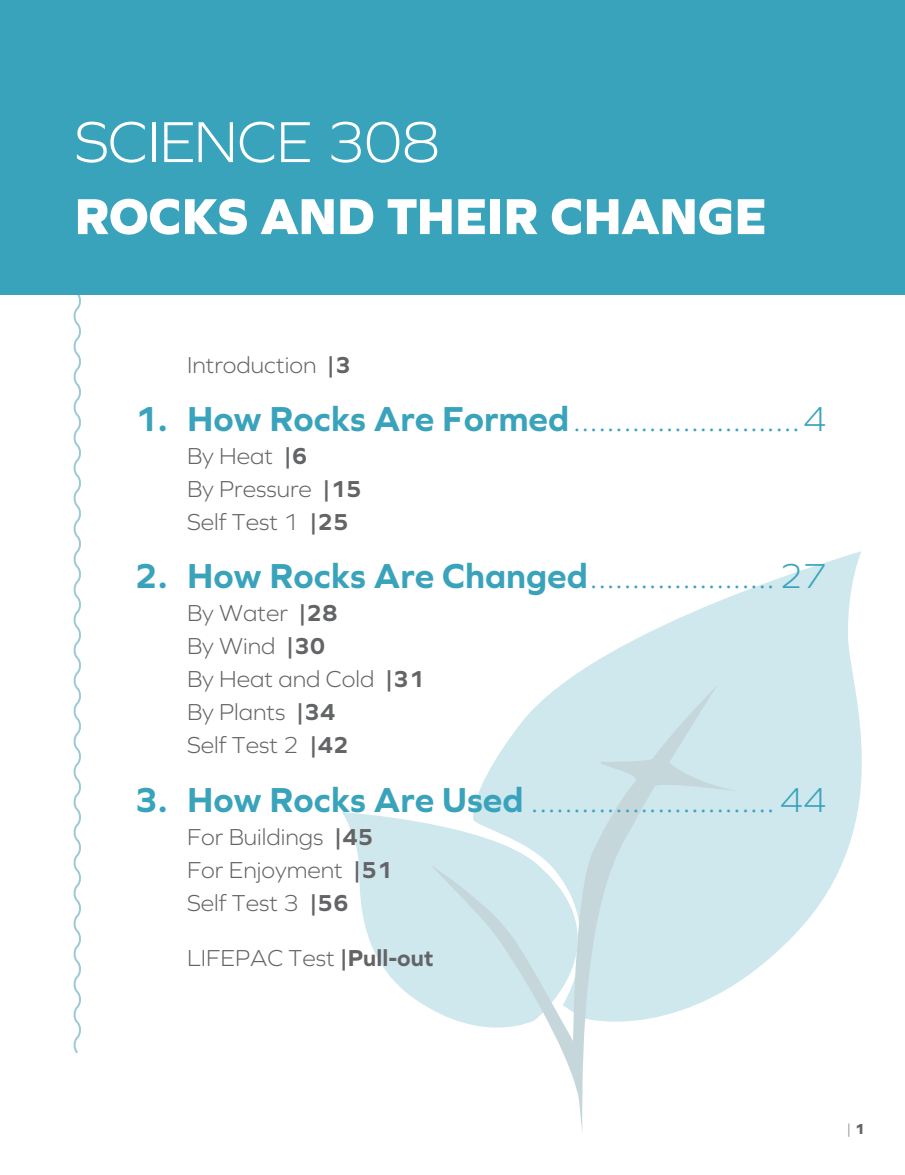
<style>
.page{position:relative;width:905px;height:1175px;background:#fff}
.page>*{position:absolute;margin:0;border:0;box-sizing:border-box;transform-origin:0 0}
.t1{font:300 60px "Graphie";letter-spacing:-.02em;color:#fff}
.t2{font:800 52.5px "Graphie";letter-spacing:-.005em;color:#fff}
.t3{font:300 36px "Graphie";color:#3aa3bc}
.t4{font:300 24px/33px "Graphie";color:#636466}
.t5{font:300 15px "Graphie";color:#636466}
.s1{font-weight:700}
.s2{font-weight:800}
</style>
<div class="page">
<svg style="left:73px;top:295px;width:8px;height:759px"></svg>
<div style="left:0;top:0;width:904px;height:295px;background:#3aa3bc"></div>
<svg style="left:473px;top:551px;width:389px;height:421px;fill:#cee8ee"></svg>
<svg style="left:573px;top:685px;width:180px;height:447px;fill:#cee8ee"></svg>
<svg style="left:342px;top:812px;width:289px;height:234px;fill:#cee8ee"></svg>
<svg style="left:430px;top:864px;width:149px;height:234px"></svg>
<h1 class="t1" style="left:74px;top:107px;width:367px">SCIENCE 308</h1>
<h2 class="t2" style="left:74px;top:185px;width:693px">ROCKS AND THEIR CHANGE</h2>
<p class="t4" style="left:187px;top:348px;width:165px">Introduction <span class="s1">|3</span></p>
<h3 class="t3" style="left:134px;top:398px;width:693px"><span class="s1">1. How Rocks Are Formed</span>...........................4</h3>
<p class="t4" style="left:187px;top:439px;width:176px">By Heat <span class="s1">|6<br></span>By Pressure <span class="s1">|15<br></span>Self Test 1 <span class="s1">|25</span></p>
<h3 class="t3" style="left:134px;top:555px;width:693px"><span class="s1">2. How Rocks Are Changed</span>......................27</h3>
<p class="t4" style="left:187px;top:596px;width:239px">By Water <span class="s1">|28<br></span>By Wind <span class="s1">|30<br></span>By Heat and Cold <span class="s1">|31<br></span>By Plants <span class="s1">|34<br></span>Self Test 2 <span class="s1">|42</span></p>
<h3 class="t3" style="left:134px;top:778px;width:693px"><span class="s1">3. How Rocks Are Used</span> .............................44</h3>
<p class="t4" style="left:187px;top:819px;width:207px">For Buildings <span class="s1">|45<br></span>For Enjoyment <span class="s1">|51<br></span>Self Test 3 <span class="s1">|56</span></p>
<p class="t4" style="left:187px;top:940px;width:248px">LIFEPAC Test <span class="s1">|Pull-out</span></p>
<p class="t5" style="left:846px;top:1120px;width:20px">|<span class="s2">1</span></p>
</div>
